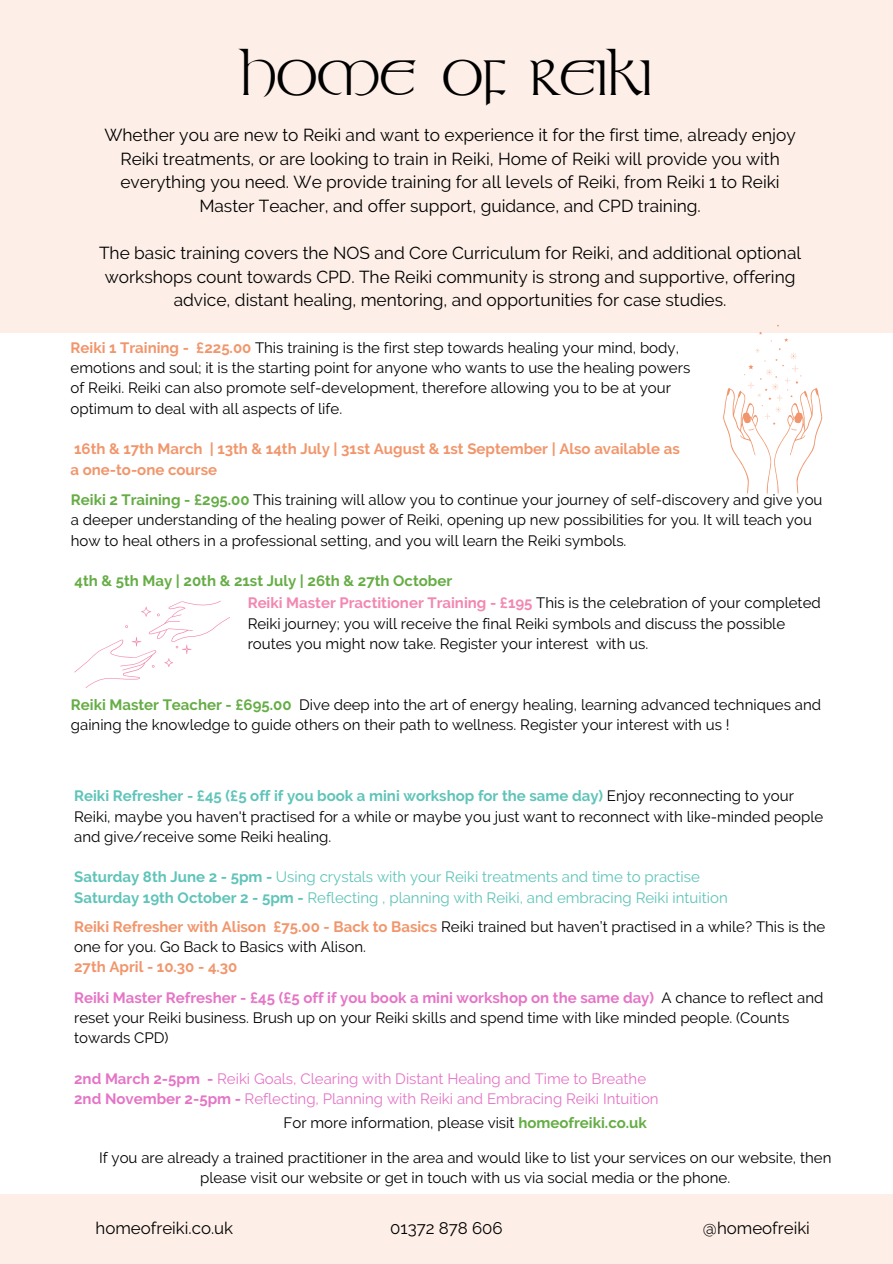
<style>
.page{position:relative;width:893px;height:1264px;background:#fff}
.page>*{position:absolute;margin:0;border:0;box-sizing:border-box;transform-origin:0 0}
.t1{font:49.2px "Stonehenge";color:#000}
.t2{font:17.25px/23.7px "Raleway";color:#000;text-align:center}
.t3{font:16.8px "Raleway";color:#000}
.t4{font:15px/20.2px "Raleway";color:#000}
.t5{font:15px "Raleway";color:#5fc4b9}
.t6{font:15px "Raleway";color:#e575c6}
.t7{font:700 15px/20.2px "Raleway";color:#f1966c}
.t8{font:700 15px "Raleway";color:#65ad45}
.s1{font-weight:700;color:#f1966c}
.s2{font-weight:700;color:#65ad45}
.s3{font-weight:700;color:#f387b1}
.s4{font-weight:700;color:#5fc4b9}
.s5{font-weight:700}
.s6{font-weight:700;color:#e575c6}
</style>
<div class="page">
<div style="left:0;top:0;width:892px;height:332px;background:#fdefe7"></div>
<div style="left:0;top:1194px;width:892px;height:69px;background:#fdefe7"></div>
<svg style="left:723px;top:348px;width:98px;height:146px"></svg>
<svg style="left:74px;top:600px;width:156px;height:88px"></svg>
<p class="t1" style="left:241px;top:49px;width:413px">HOME OF REIKI</p>
<p class="t2" style="left:104px;top:123px;width:692px">Whether you are new to Reiki and want to experience it for the first time, already enjoy Reiki treatments, or are looking to train in Reiki, Home of Reiki will provide you with everything you need. We provide training for all levels of Reiki, from Reiki 1 to Reiki Master Teacher, and offer support, guidance, and CPD training.</p>
<p class="t2" style="left:99px;top:241px;width:703px">The basic training covers the NOS and Core Curriculum for Reiki, and additional optional workshops count towards CPD. The Reiki community is strong and supportive, offering advice, distant healing, mentoring, and opportunities for case studies.</p>
<p class="t4" style="left:71px;top:337px;width:621px"><span class="s1">Reiki 1 Training - £225.00</span> This training is the first step towards healing your mind, body, emotions and soul; it is the starting point for anyone who wants to use the healing powers of Reiki. Reiki can also promote self-development, therefore allowing you to be at your optimum to deal with all aspects of life.</p>
<p class="t7" style="left:71px;top:439px;width:610px">16th &amp; 17th March | 13th &amp; 14th July | 31st August &amp; 1st September | Also available as a one-to-one course</p>
<p class="t4" style="left:71px;top:490px;width:753px"><span class="s2">Reiki 2 Training - £295.00</span> This training will allow you to continue your journey of self-discovery and give you a deeper understanding of the healing power of Reiki, opening up new possibilities for you. It will teach you how to heal others in a professional setting, and you will learn the Reiki symbols.</p>
<p class="t8" style="left:74px;top:572px;width:379px">4th &amp; 5th May | 20th &amp; 21st July | 26th &amp; 27th October</p>
<p class="t4" style="left:248px;top:593px;width:574px"><span class="s3">Reiki Master Practitioner Training - £195</span> This is the celebration of your completed<br>Reiki journey; you will receive the final Reiki symbols and discuss the possible routes you might now take. Register your interest with us.</p>
<p class="t4" style="left:71px;top:694px;width:751px"><span class="s2">Reiki Master Teacher - £695.00</span> Dive deep into the art of energy healing, learning advanced techniques and gaining the knowledge to guide others on their path to wellness. Register your interest with us !</p>
<p class="t4" style="left:74px;top:786px;width:750px"><span class="s4">Reiki Refresher - £45 (£5 off if you book a mini workshop for the same day)</span> Enjoy reconnecting to your<br>Reiki, maybe you haven't practised for a while or maybe you just want to reconnect with like-minded people and give/receive some Reiki healing.</p>
<p class="t5" style="left:74px;top:868px;width:627px"><span class="s5">Saturday 8th June 2 - 5pm -</span> Using crystals with your Reiki treatments and time to practise</p>
<p class="t5" style="left:74px;top:888px;width:655px"><span class="s5">Saturday 19th October 2 - 5pm -</span> Reflecting , planning with Reiki, and embracing Reiki intuition</p>
<p class="t4" style="left:74px;top:916px;width:752px"><span class="s1">Reiki Refresher with Alison £75.00 - Back to Basics</span> Reiki trained but haven’t practised in a while? This is the one for you. Go Back to Basics with Alison.</p>
<p class="t7" style="left:74px;top:956px;width:165px">27th April - 10.30 - 4.30</p>
<p class="t4" style="left:74px;top:987px;width:750px"><span class="s6">Reiki Master Refresher - £45 (£5 off if you book a mini workshop on the same day)</span> A chance to reflect and reset your Reiki business. Brush up on your Reiki skills and spend time with like minded people. (Counts towards CPD)</p>
<p class="t6" style="left:74px;top:1069px;width:573px"><span class="s5">2nd March 2-5pm -</span> Reiki Goals, Clearing with Distant Healing and Time to Breathe</p>
<p class="t6" style="left:74px;top:1089px;width:586px"><span class="s5">2nd November 2-5pm -</span> Reflecting, Planning with Reiki and Embracing Reiki Intuition</p>
<p class="t4" style="left:283px;top:1112px;width:365px">For more information, please visit <span class="s2">homeofreiki.co.uk</span></p>
<p class="t4" style="left:99px;top:1147px;width:733px;text-align:center">If you are already a trained practitioner in the area and would like to list your services on our website, then please visit our website or get in touch with us via social media or the phone.</p>
<p class="t3" style="left:96px;top:1218px;width:139px">homeofreiki.co.uk</p>
<p class="t3" style="left:390px;top:1218px;width:114px">01372 878 606</p>
<p class="t3" style="left:702px;top:1218px;width:109px">@homeofreiki</p>
</div>
